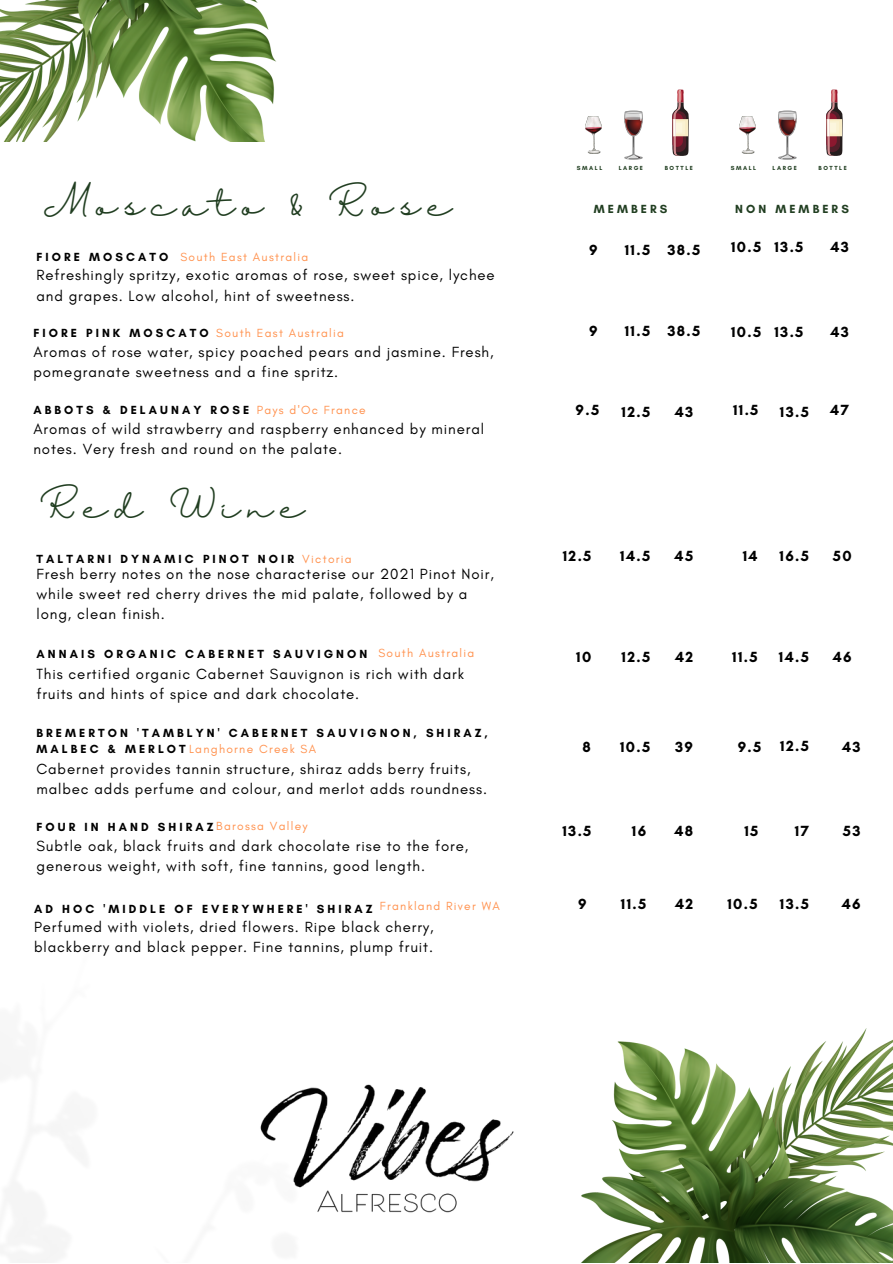
<style>
.page{position:relative;width:893px;height:1264px;background:#fff}
.page>*{position:absolute;margin:0;border:0;box-sizing:border-box;transform-origin:0 0}
.t1{font:30px "Halimun";letter-spacing:.255em;color:#213e21}
.t2{font:15px/20.2px "Glacial Indifference";letter-spacing:.06em;color:#000}
.t3{font:700 15px "Glacial Indifference";letter-spacing:.09em;color:#000}
.t4{font:700 12px/15.8px "Glacial Indifference";letter-spacing:.255em;color:#000}
.t5{font:12px "Glacial Indifference";letter-spacing:.105em;color:#ff914d}
.t6{font:700 12px "Glacial Indifference";letter-spacing:.255em;color:#213e21}
.t7{font:700 6px "Glacial Indifference";letter-spacing:.255em;color:#213e21}
.s1{font-weight:400;color:#ff914d}
</style>
<div class="page">
<img style="left:260px;top:1084px;width:254px;height:129px">
<img style="left:581px;top:1028px;width:311px;height:234px">
<img style="left:0;top:0;width:276px;height:142px">
<img style="left:585px;top:116px;width:16px;height:37px">
<svg style="left:624px;top:111px;width:18px;height:48px"></svg>
<svg style="left:672px;top:90px;width:16px;height:66px"></svg>
<img style="left:739px;top:116px;width:16px;height:37px">
<svg style="left:778px;top:111px;width:18px;height:48px"></svg>
<svg style="left:826px;top:90px;width:16px;height:66px"></svg>
<p class="t1" style="left:43px;top:188px;width:411px">Moscato &amp; Rose</p>
<p class="t4" style="left:36px;top:249px;width:133px">FIORE MOSCATO</p>
<p class="t5" style="left:180px;top:249px;width:129px">South East Australia</p>
<p class="t2" style="left:36px;top:265px;width:460px">Refreshingly spritzy, exotic aromas of rose, sweet spice, lychee and grapes. Low alcohol, hint of sweetness.</p>
<p class="t4" style="left:33px;top:325px;width:177px">FIORE PINK MOSCATO</p>
<p class="t2" style="left:33px;top:342px;width:461px">Aromas of rose water, spicy poached pears and jasmine. Fresh, pomegranate sweetness and a fine spritz.</p>
<p class="t4" style="left:33px;top:401px;width:217px">ABBOTS &amp; DELAUNAY ROSE</p>
<p class="t2" style="left:33px;top:419px;width:452px">Aromas of wild strawberry and raspberry enhanced by mineral notes. Very fresh and round on the palate.</p>
<p class="t5" style="left:216px;top:325px;width:129px">South East Australia</p>
<p class="t5" style="left:257px;top:402px;width:110px">Pays d'Oc France</p>
<p class="t1" style="left:40px;top:489px;width:266px">Red Wine</p>
<p class="t4" style="left:36px;top:550px;width:259px">TALTARNI DYNAMIC PINOT NOIR</p>
<p class="t2" style="left:36px;top:563px;width:459px">Fresh berry notes on the nose characterise our 2021 Pinot Noir, while sweet red cherry drives the mid palate, followed by a long, clean finish.</p>
<p class="t4" style="left:36px;top:645px;width:332px">ANNAIS ORGANIC CABERNET SAUVIGNON</p>
<p class="t2" style="left:36px;top:663px;width:429px">This certified organic Cabernet Sauvignon is rich with dark fruits and hints of spice and dark chocolate.</p>
<p class="t4" style="left:36px;top:725px;width:453px">BREMERTON 'TAMBLYN' CABERNET SAUVIGNON, SHIRAZ,<br>M A L B E C &amp; M E R L O T <span class="s1">Langhorne Creek SA</span></p>
<p class="t2" style="left:36px;top:758px;width:452px">Cabernet provides tannin structure, shiraz adds berry fruits, malbec adds perfume and colour, and merlot adds roundness.</p>
<p class="t4" style="left:36px;top:818px;width:273px">FOUR IN HAND SHIRAZ<span class="s1">Barossa Valley</span></p>
<p class="t2" style="left:36px;top:835px;width:433px">Subtle oak, black fruits and dark chocolate rise to the fore, generous weight, with soft, fine tannins, good length.</p>
<p class="t4" style="left:34px;top:900px;width:340px">AD HOC 'MIDDLE OF EVERYWHERE' SHIRAZ</p>
<p class="t2" style="left:34px;top:916px;width:401px">Perfumed with violets, dried flowers. Ripe black cherry, blackberry and black pepper. Fine tannins, plump fruit.</p>
<p class="t5" style="left:302px;top:551px;width:51px">Victoria</p>
<p class="t5" style="left:378px;top:646px;width:97px">South Australia</p>
<p class="t5" style="left:380px;top:898px;width:121px">Frankland River WA</p>
<p class="t7" style="left:577px;top:164px;width:27px">SMALL</p>
<p class="t7" style="left:618px;top:164px;width:26px">LARGE</p>
<p class="t7" style="left:664px;top:164px;width:30px">BOTTLE</p>
<p class="t7" style="left:730px;top:164px;width:27px">SMALL</p>
<p class="t7" style="left:772px;top:164px;width:26px">LARGE</p>
<p class="t7" style="left:818px;top:164px;width:30px">BOTTLE</p>
<p class="t6" style="left:594px;top:201px;width:75px">MEMBERS</p>
<p class="t6" style="left:735px;top:201px;width:115px">NON MEMBERS</p>
<p class="t3" style="left:589px;top:241px;width:10px">9</p>
<p class="t3" style="left:624px;top:241px;width:27px">11.5</p>
<p class="t3" style="left:667px;top:241px;width:34px">38.5</p>
<p class="t3" style="left:731px;top:238px;width:32px">10.5</p>
<p class="t3" style="left:774px;top:238px;width:30px">13.5</p>
<p class="t3" style="left:830px;top:238px;width:20px">43</p>
<p class="t3" style="left:589px;top:321px;width:10px">9</p>
<p class="t3" style="left:624px;top:321px;width:27px">11.5</p>
<p class="t3" style="left:667px;top:321px;width:34px">38.5</p>
<p class="t3" style="left:575px;top:401px;width:25px">9.5</p>
<p class="t3" style="left:621px;top:402px;width:30px">12.5</p>
<p class="t3" style="left:674px;top:402px;width:20px">43</p>
<p class="t3" style="left:731px;top:323px;width:32px">10.5</p>
<p class="t3" style="left:774px;top:322px;width:30px">13.5</p>
<p class="t3" style="left:830px;top:322px;width:20px">43</p>
<p class="t3" style="left:733px;top:401px;width:27px">11.5</p>
<p class="t3" style="left:779px;top:402px;width:30px">13.5</p>
<p class="t3" style="left:830px;top:401px;width:20px">47</p>
<p class="t3" style="left:562px;top:547px;width:30px">12.5</p>
<p class="t3" style="left:620px;top:546px;width:31px">14.5</p>
<p class="t3" style="left:674px;top:546px;width:20px">45</p>
<p class="t3" style="left:742px;top:546px;width:16px">14</p>
<p class="t3" style="left:779px;top:547px;width:31px">16.5</p>
<p class="t3" style="left:832px;top:546px;width:20px">50</p>
<p class="t3" style="left:576px;top:647px;width:17px">10</p>
<p class="t3" style="left:621px;top:647px;width:30px">12.5</p>
<p class="t3" style="left:675px;top:647px;width:20px">42</p>
<p class="t3" style="left:732px;top:647px;width:27px">11.5</p>
<p class="t3" style="left:779px;top:647px;width:31px">14.5</p>
<p class="t3" style="left:832px;top:647px;width:20px">46</p>
<p class="t3" style="left:582px;top:737px;width:10px">8</p>
<p class="t3" style="left:620px;top:737px;width:32px">10.5</p>
<p class="t3" style="left:675px;top:737px;width:19px">39</p>
<p class="t3" style="left:737px;top:737px;width:25px">9.5</p>
<p class="t3" style="left:780px;top:736px;width:30px">12.5</p>
<p class="t3" style="left:842px;top:737px;width:20px">43</p>
<p class="t3" style="left:562px;top:822px;width:30px">13.5</p>
<p class="t3" style="left:632px;top:822px;width:16px">16</p>
<p class="t3" style="left:674px;top:822px;width:20px">48</p>
<p class="t3" style="left:744px;top:822px;width:15px">15</p>
<p class="t3" style="left:794px;top:822px;width:16px">17</p>
<p class="t3" style="left:842px;top:822px;width:19px">53</p>
<p class="t3" style="left:578px;top:894px;width:10px">9</p>
<p class="t3" style="left:621px;top:894px;width:27px">11.5</p>
<p class="t3" style="left:675px;top:894px;width:20px">42</p>
<p class="t3" style="left:727px;top:894px;width:32px">10.5</p>
<p class="t3" style="left:779px;top:894px;width:30px">13.5</p>
<p class="t3" style="left:841px;top:894px;width:20px">46</p>
</div>
